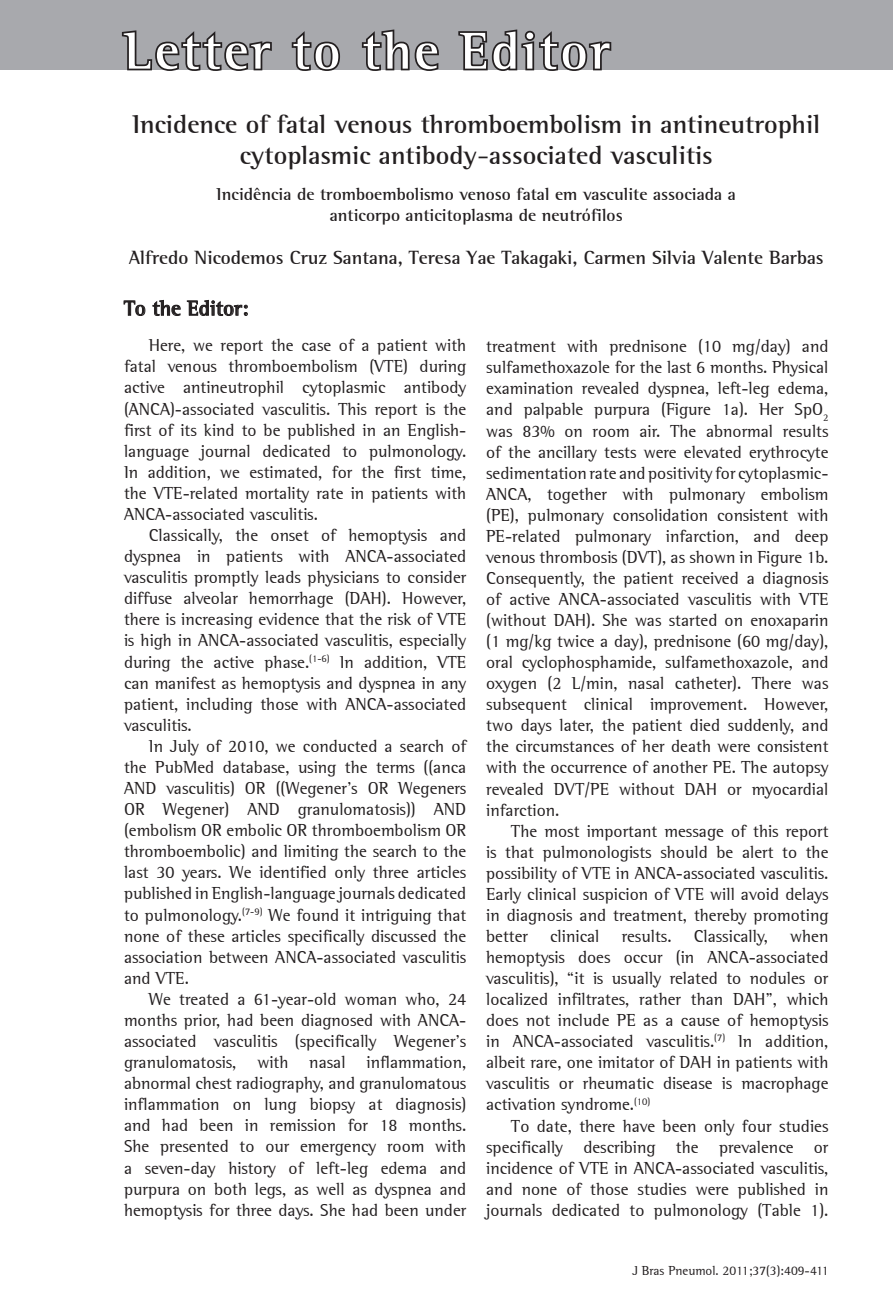
<style>
.page{position:relative;width:893px;height:1315px;background:#fff}
.page>*{position:absolute;margin:0;border:0;box-sizing:border-box;transform-origin:0 0}
.capítulo{font:700 52.5px "Libre Semi Serif S Si";letter-spacing:.05em;color:#fff}
.Título___1o_idioma{font:700 26.25px/31.5px "Libre Semi Serif S Si";color:#231f20;text-align:center}
.Sub_título___1o_níve{font:700 21px "Libre Semi Serif S Si";color:#231f20}
.Autores{font:700 19.25px "Libre Semi Serif S Si";color:#231f20}
.Corpo{font:17.5px/21px "Libre Semi Serif S Si";color:#231f20;text-align:justify}
.Título___2o_idioma{font:700 17.5px/21px "Libre Semi Serif S Si";color:#231f20;text-align:center}
.rodapé{font:13.12px "Libre Semi Serif S Si";color:#231f20}
</style>
<div class="page">
<div style="left:0;top:0;width:893px;height:70px;background:#a8a9ad"></div>
<svg style="left:124px;top:301px;width:21px;height:15px"></svg>
<svg style="left:153px;top:300px;width:28px;height:16px"></svg>
<svg style="left:187px;top:300px;width:61px;height:16px"></svg>
<svg style="left:121px;top:30px;width:151px;height:41px"></svg>
<svg style="left:291px;top:31px;width:49px;height:40px"></svg>
<svg style="left:361px;top:29px;width:78px;height:42px"></svg>
<svg style="left:458px;top:29px;width:154px;height:42px"></svg>
<p class="capítulo" style="left:124px;top:19px;width:487px">Letter to the Editor</p>
<p class="Título___1o_idioma" style="left:132px;top:108px;width:689px">Incidence of fatal venous thromboembolism in antineutrophil cytoplasmic antibody-associated vasculitis</p>
<p class="Título___2o_idioma" style="left:217px;top:184px;width:521px">Incidência de tromboembolismo venoso fatal em vasculite associada a anticorpo anticitoplasma de neutrófilos</p>
<p class="Autores" style="left:129px;top:246px;width:696px">Alfredo Nicodemos Cruz Santana, Teresa Yae Takagaki, Carmen Silvia Valente Barbas</p>
<p class="Sub_título___1o_níve" style="left:124px;top:295px;width:126px">To the Editor:</p>
<p class="Corpo" style="left:124px;top:335px;width:344px;text-indent:25px">Here, we report the case of a patient with fatal venous thromboembolism (VTE) during active antineutrophil cytoplasmic antibody (ANCA)-associated vasculitis. This report is the first of its kind to be published in an English&shy;language journal dedicated to pulmonology.<br>In addition, we estimated, for the first time, the VTE-related mortality rate in patients with ANCA-associated vasculitis.</p>
<p class="Corpo" style="left:124px;top:524px;width:344px;text-indent:25px">Classically, the onset of hemoptysis and dyspnea in patients with ANCA-associated vasculitis promptly leads physicians to consider diffuse alveolar hemorrhage (DAH). However, there is increasing evidence that the risk of VTE is high in ANCA-associated vasculitis, especially during the active phase.<sup>(1-6)</sup> In addition, VTE can manifest as hemoptysis and dyspnea in any patient, including those with ANCA-associated vasculitis.</p>
<p class="Corpo" style="left:124px;top:735px;width:344px;text-indent:25px">In July of 2010, we conducted a search of the PubMed database, using the terms ((anca AND vasculitis) OR ((Wegener’s OR Wegeners OR Wegener) AND granulomatosis)) AND (embolism OR embolic OR thromboembolism OR thromboembolic) and limiting the search to the last 30 years. We identified only three articles published in English-language journals dedicated to pulmonology.<sup>(7-9)</sup> We found it intriguing that none of these articles specifically discussed the association between ANCA-associated vasculitis and VTE.</p>
<p class="Corpo" style="left:124px;top:988px;width:344px;text-indent:25px">We treated a 61-year-old woman who, 24 months prior, had been diagnosed with ANCA&shy;associated vasculitis (specifically Wegener’s granulomatosis, with nasal inflammation, abnormal chest radiography, and granulomatous inflammation on lung biopsy at diagnosis) and had been in remission for 18 months.<br>She presented to our emergency room with a seven-day history of left-leg edema and purpura on both legs, as well as dyspnea and hemoptysis for three days. She had been under</p>
<p class="Corpo" style="left:486px;top:336px;width:344px">treatment with prednisone (10 mg/day) and sulfamethoxazole for the last 6 months. Physical examination revealed dyspnea, left-leg edema, and palpable purpura (Figure 1a). Her SpO<sub>2 </sub>was 83% on room air. The abnormal results of the ancillary tests were elevated erythrocyte sedimentation rate and positivity for cytoplasmic-ANCA, together with pulmonary embolism (PE), pulmonary consolidation consistent with PE-related pulmonary infarction, and deep venous thrombosis (DVT), as shown in Figure 1b.<br>Consequently, the patient received a diagnosis of active ANCA-associated vasculitis with VTE (without DAH). She was started on enoxaparin (1 mg/kg twice a day), prednisone (60 mg/day), oral cyclophosphamide, sulfamethoxazole, and oxygen (2 L/min, nasal catheter). There was subsequent clinical improvement. However, two days later, the patient died suddenly, and the circumstances of her death were consistent with the occurrence of another PE. The autopsy revealed DVT/PE without DAH or myocardial infarction.</p>
<p class="Corpo" style="left:486px;top:820px;width:344px;text-indent:25px">The most important message of this report is that pulmonologists should be alert to the possibility of VTE in ANCA-associated vasculitis.<br>Early clinical suspicion of VTE will avoid delays in diagnosis and treatment, thereby promoting better</p>
<p class="Corpo" style="left:486px;top:925px;width:344px;text-indent:304px">when hemoptysis does occur (in ANCA-associated vasculitis), “it is usually related to nodules or localized infiltrates, rather than DAH”, which does not include PE as a cause of hemoptysis in ANCA-associated vasculitis.<sup>(7)</sup> In addition, albeit rare, one imitator of DAH in patients with vasculitis or rheumatic disease is macrophage activation syndrome.<sup>(10)</sup></p>
<p class="Corpo" style="left:486px;top:1115px;width:344px;text-indent:25px">To date, there have been only four studies specifically describing the prevalence or incidence of VTE in ANCA-associated vasculitis, and none of those studies were published in journals dedicated to pulmonology (Table 1).</p>
<p class="Corpo" style="left:550px;top:925px;width:51px">clinical</p>
<p class="Corpo" style="left:622px;top:925px;width:51px">results.</p>
<p class="Corpo" style="left:694px;top:925px;width:76px">Classically,</p>
<p class="rodapé" style="left:632px;top:1263px;width:198px">J Bras Pneumol. 2011;37(3):409-411</p>
</div>
